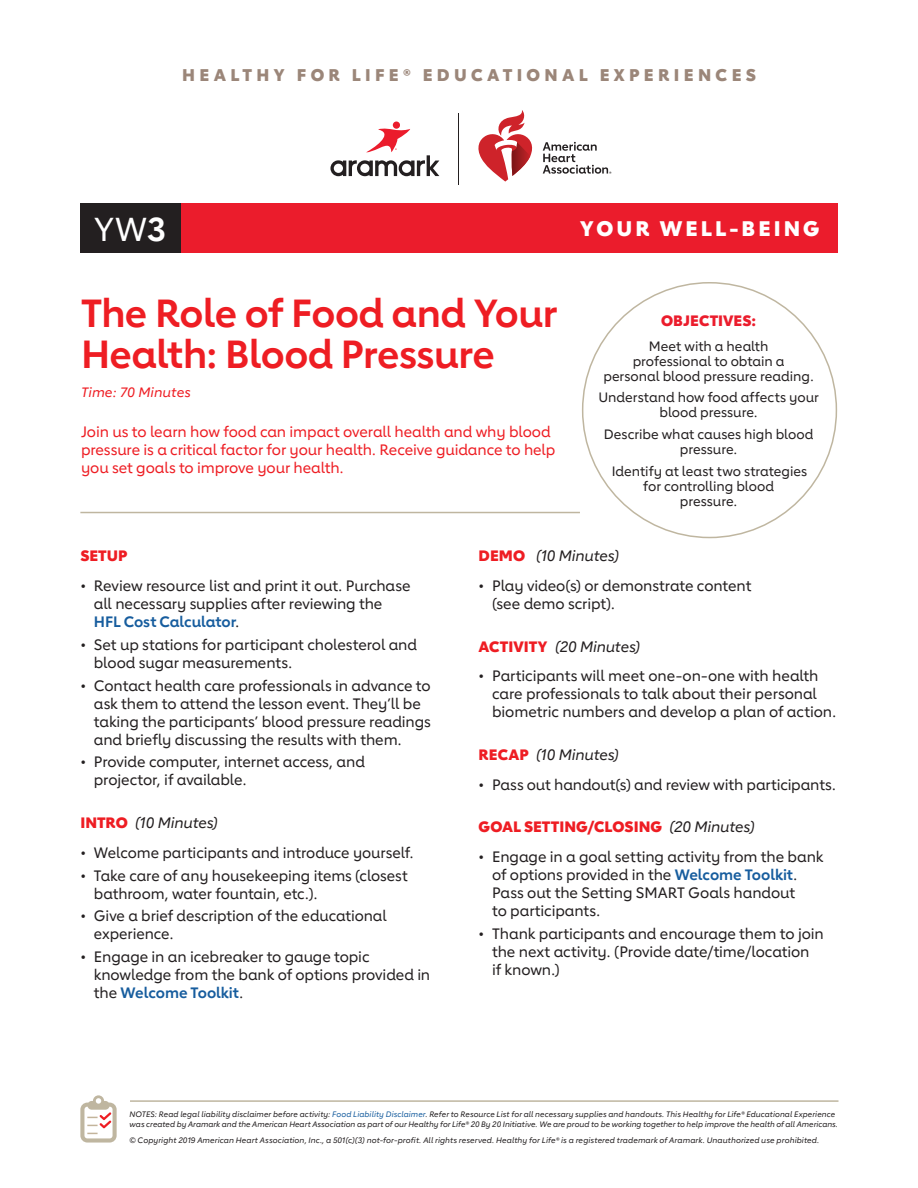
<style>
.page{position:relative;width:918px;height:1188px;background:#fff}
.page>*{position:absolute;margin:0;border:0;box-sizing:border-box;transform-origin:0 0}
.Lesson_Title{font:700 39px/40.5px "Lub Dub";letter-spacing:-.015em;color:#ee1d23}
.t1{font:500 33px "Lub Dub";color:#fff}
.t2{font:800 21px "Lub Dub";letter-spacing:.145em;color:#fff}
.t3{font:800 16.8px "Lub Dub";letter-spacing:.255em;color:#9b8679}
.t4{font:500 15px/18px "Lub Dub";letter-spacing:-.005em;color:#231f20}
.overview{font:500 15px/18px "Lub Dub";letter-spacing:-.005em;color:#ee1d23}
.SUBHEAD{font:italic 500 15px "Lub Dub";letter-spacing:-.01em;color:#231f20}
.SUBHEAD-2{font:800 15px "Lub Dub";letter-spacing:.005em;color:#ee1d23}
.t5{font:800 15px "Lub Dub";letter-spacing:.005em;color:#eb1c2c}
.Objectives{font:500 13.5px/15px "Lub Dub";color:#231f20;text-align:center}
.Time{font:italic 500 13.5px "Lub Dub";letter-spacing:.005em;color:#ee1d23}
.overview-2{font:italic 500 7.8px/10.5px "Lub Dub";letter-spacing:.01em;color:#231f20}
.s1{font-weight:700}
.s2{font-weight:700;color:#175d9e}
.s3{font-weight:800;font-style:normal;color:#ee1d23}
.s4{font-weight:500;font-style:italic;color:#231f20}
.s5{color:#175d9e}
</style>
<div class="page">
<div style="left:164px;top:203px;width:674px;height:50px;background:#eb1c2c"></div>
<div style="left:80px;top:203px;width:101px;height:50px;background:#231f20"></div>
<hr style="left:459px;top:113px;width:1px;height:71px;background:#231f20">
<svg style="left:543px;top:142px;width:68px;height:32px"></svg>
<svg style="left:478px;top:110px;width:55px;height:72px"></svg>
<svg style="left:330px;top:122px;width:109px;height:54px"></svg>
<hr style="left:80px;top:512px;width:500px;height:1px;background:#bfb6a0">
<hr style="left:130px;top:1100px;width:708px;height:2px;background:#bfb6a0">
<svg style="left:80px;top:1095px;width:37px;height:48px"></svg>
<p class="t3" style="left:182px;top:64px;width:575px">HEALTHY FOR LIFE® EDUCATIONAL EXPERIENCES</p>
<h2 class="t1" style="left:94px;top:209px;width:74px">YW<span class="s1">3</span></h2>
<p class="t2" style="left:580px;top:215px;width:241px">YOUR WELL-BEING</p>
<h1 class="Lesson_Title" style="left:81px;top:292px;width:478px">The Role of Food and Your<br>Health: Blood Pressure</h1>
<p class="Time" style="left:81px;top:385px;width:111px">Time: 70 Minutes</p>
<p class="overview" style="left:81px;top:422px;width:476px">Join us to learn how food can impact overall health and why blood pressure is a critical factor for your health. Receive guidance to help you set goals to improve your health.</p>
<p class="t5" style="left:661px;top:311px;width:97px">OBJECTIVES:</p>
<p class="Objectives" style="left:603px;top:338px;width:212px">Meet with a health<br>professional to obtain a personal blood pressure reading.</p>
<p class="Objectives" style="left:598px;top:390px;width:222px">Understand how food affects your blood pressure.</p>
<p class="Objectives" style="left:604px;top:427px;width:211px">Describe what causes high blood pressure.</p>
<p class="Objectives" style="left:612px;top:463px;width:197px">Identify at least two strategies for controlling blood<br>pressure.</p>
<p class="SUBHEAD-2" style="left:80px;top:547px;width:49px">SETUP</p>
<p class="t4" style="left:94px;top:576px;width:318px;text-indent:-14px">• Review resource list and print it out. Purchase all necessary supplies after reviewing the<br><span class="s2">HFL Cost Calculator</span>.</p>
<p class="t4" style="left:94px;top:635px;width:325px;text-indent:-14px">• Set up stations for participant cholesterol and blood sugar measurements.</p>
<p class="t4" style="left:94px;top:676px;width:338px;text-indent:-14px">• Contact health care professionals in advance to ask them to attend the lesson event. They’ll be taking the participants’ blood pressure readings and briefly discussing the results with them.</p>
<p class="t4" style="left:94px;top:753px;width:273px;text-indent:-14px">• Provide computer, internet access, and projector, if available.</p>
<p class="SUBHEAD" style="left:80px;top:814px;width:139px"><span class="s3">INTRO</span> (10 Minutes)</p>
<p class="t4" style="left:80px;top:843px;width:335px">• Welcome participants and introduce yourself.</p>
<p class="t4" style="left:94px;top:866px;width:315px;text-indent:-14px">• Take care of any housekeeping items (closest bathroom, water fountain, etc.).</p>
<p class="t4" style="left:94px;top:907px;width:294px;text-indent:-14px">• Give a brief description of the educational experience.</p>
<p class="t4" style="left:94px;top:948px;width:338px;text-indent:-14px">• Engage in an icebreaker to gauge topic knowledge from the bank of options provided in the <span class="s2">Welcome Toolkit</span>.</p>
<p class="SUBHEAD" style="left:479px;top:547px;width:142px"><span class="s3">DEMO</span> (10 Minutes)</p>
<p class="t4" style="left:492px;top:576px;width:261px;text-indent:-14px">• Play video(s) or demonstrate content (see demo script).</p>
<p class="SUBHEAD" style="left:479px;top:637px;width:163px"><span class="s3">ACTIVITY</span> (20 Minutes)</p>
<p class="t4" style="left:492px;top:667px;width:346px;text-indent:-14px">• Participants will meet one-on-one with health care professionals to talk about their personal biometric numbers and develop a plan of action.</p>
<p class="SUBHEAD" style="left:479px;top:746px;width:142px"><span class="s3">RECAP</span> (10 Minutes)</p>
<p class="t4" style="left:479px;top:775px;width:359px">• Pass out handout(s) and review with participants.</p>
<p class="SUBHEAD-2" style="left:479px;top:818px;width:278px">GOAL SETTING/CLOSING <span class="s4">(20 Minutes)</span></p>
<p class="t4" style="left:492px;top:847px;width:333px;text-indent:-14px">• Engage in a goal setting activity from the bank of options provided in the <span class="s2">Welcome Toolkit</span>.<br>Pass out the Setting SMART Goals handout<br>to participants.</p>
<p class="t4" style="left:492px;top:924px;width:333px;text-indent:-14px">• Thank participants and encourage them to join the next activity. (Provide date/time/location<br>if known.)</p>
<p class="overview-2" style="left:130px;top:1109px;width:710px">NOTES: Read legal liability disclaimer before activity: <span class="s5">Food Liability Disclaimer</span>. Refer to Resource List for all necessary supplies and handouts. This Healthy for Life® Educational Experience was created by Aramark and the American Heart Association as part of our Healthy for Life® 20 By 20 Initiative. We are proud to be working together to help improve the health of all Americans.</p>
<p class="overview-2" style="left:130px;top:1135px;width:691px">© Copyright 2019 American Heart Association, Inc., a 501(c)(3) not-for-profit. All rights reserved. Healthy for Life® is a registered trademark of Aramark. Unauthorized use prohibited.</p>
</div>
